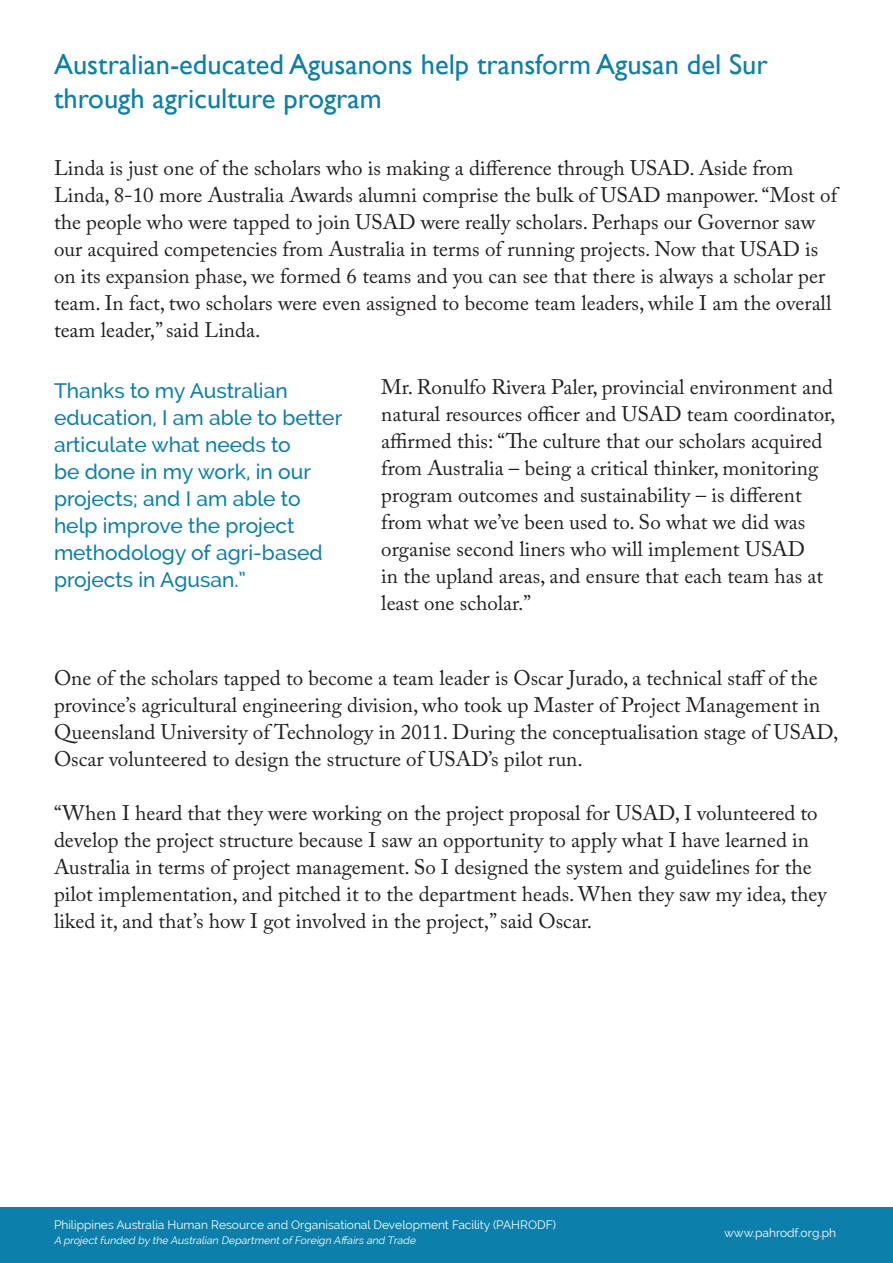
<style>
.page{position:relative;width:893px;height:1263px;background:#fff}
.page>*{position:absolute;margin:0;border:0;box-sizing:border-box;transform-origin:0 0}
.t1{font:28.5px/34.2px "Gill Sans";color:#0c7fab}
.t2{font:21px/27px "Adobe Caslon Pro";color:#231f20}
.t3{font:500 21px/27px "Raleway";color:#0c7fab}
.t4{font:12px "Raleway";color:#fff}
.t5{font:italic 10.5px "Raleway";color:#fff}
</style>
<div class="page">
<div style="left:0;top:1208px;width:893px;height:55px;background:#0c7fab"></div>
<p class="t1" style="left:54px;top:48px;width:715px">Australian-educated Agusanons help transform Agusan del Sur through agriculture program</p>
<p class="t2" style="left:54px;top:154px;width:785px">Linda is just one of the scholars who is making a difference through USAD. Aside from Linda, 8-10 more Australia Awards alumni comprise the bulk of USAD manpower. “Most of the people who were tapped to join USAD were really scholars. Perhaps our Governor saw our acquired competencies from Australia in terms of running projects. Now that USAD is on its expansion phase, we formed 6 teams and you can see that there is always a scholar per team. In fact, two scholars were even assigned to become team leaders, while I am the overall team leader,” said Linda.</p>
<p class="t3" style="left:54px;top:377px;width:290px">Thanks to my Australian education, I am able to better articulate what needs to<br>be done in my work, in our projects; and I am able to help improve the project methodology of agri-based projects in Agusan.”</p>
<p class="t2" style="left:381px;top:373px;width:456px">Mr. Ronulfo Rivera Paler, provincial environment and natural resources officer and USAD team coordinator, affirmed this: “The culture that our scholars acquired from Australia – being a critical thinker, monitoring program outcomes and sustainability – is different from what we’ve been used to. So what we did was organise second liners who will implement USAD<br>in the upland areas, and ensure that each team has at least one scholar.”</p>
<p class="t2" style="left:54px;top:664px;width:786px">One of the scholars tapped to become a team leader is Oscar Jurado, a technical staff of the province’s agricultural engineering division, who took up Master of Project Management in Queensland University of Technology in 2011. During the conceptualisation stage of USAD, Oscar volunteered to design the structure of USAD’s pilot run.</p>
<p class="t2" style="left:54px;top:799px;width:774px">“When I heard that they were working on the project proposal for USAD, I volunteered to develop the project structure because I saw an opportunity to apply what I have learned in Australia in terms of project management. So I designed the system and guidelines for the pilot implementation, and pitched it to the department heads. When they saw my idea, they liked it, and that’s how I got involved in the project,” said Oscar.</p>
<p class="t4" style="left:54px;top:1217px;width:503px">Philippines Australia Human Resource and Organisational Development Facility (PAHRODF)</p>
<p class="t5" style="left:54px;top:1234px;width:365px">A projectfunded by the Australian DepartmentofForeign Affairs and Trade</p>
<p class="t4" style="left:724px;top:1226px;width:113px">www.pahrodf.org.ph</p>
</div>
